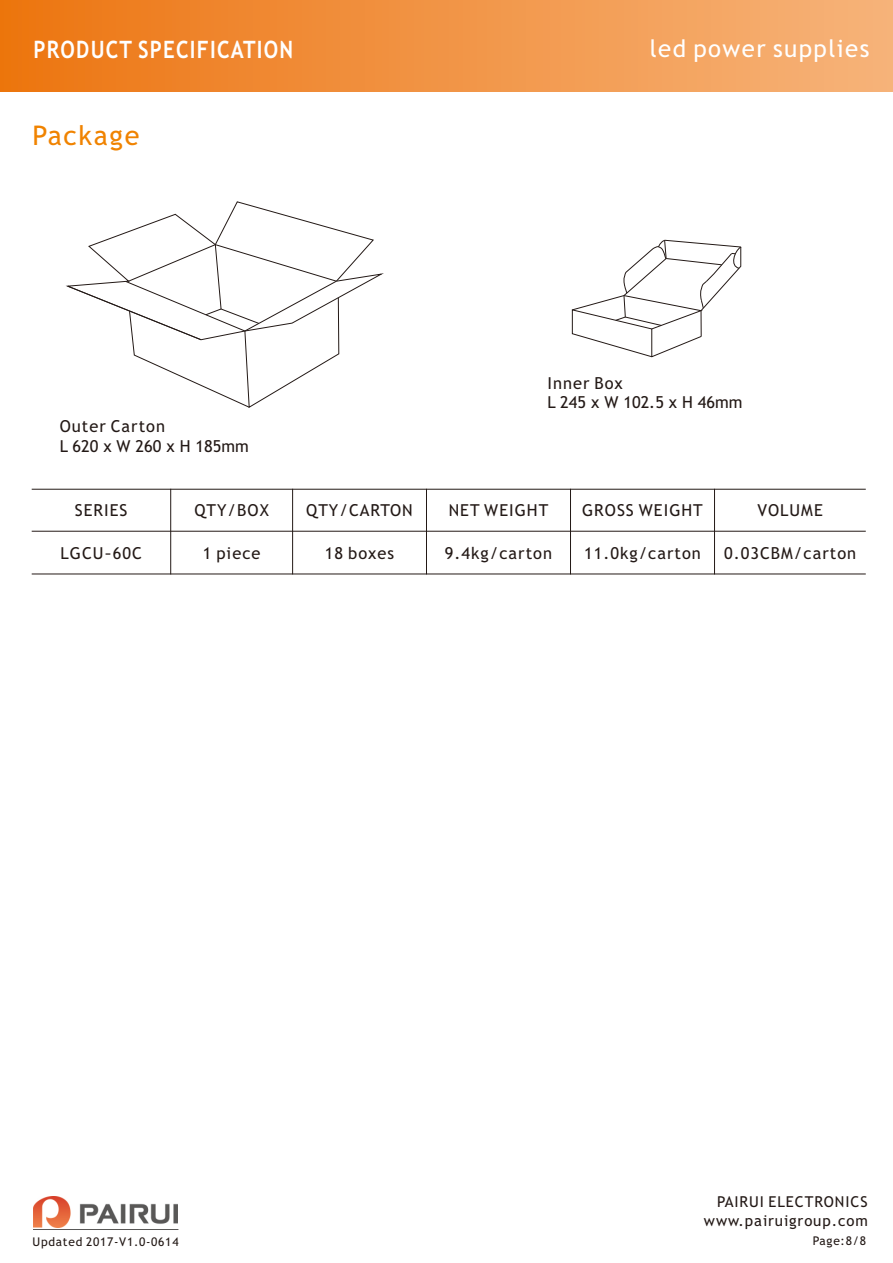
<style>
.page{position:relative;width:893px;height:1263px;background:#fff}
.page>*{position:absolute;margin:0;border:0;box-sizing:border-box;transform-origin:0 0}
.t1{font:27px "Trebuchet MS";letter-spacing:.06em;color:#f08300}
.t2{font:700 24px "Trebuchet MS";letter-spacing:.06em;color:#fff;scale:.86 1}
.t3{font:24px "Trebuchet MS";letter-spacing:.06em;color:#fff}
.t4{font:16.5px "Trebuchet MS";letter-spacing:.06em;color:#231916}
.t5{font:16.5px "Trebuchet MS";color:#231916}
.t6{font:15px "Trebuchet MS";letter-spacing:.06em;color:#231916}
.t7{font:12px "Trebuchet MS";letter-spacing:.06em;color:#231916}
.s1{font-family:"Microsoft Ya Hei"}
</style>
<div class="page">
<div style="left:0;top:0;width:893px;height:91px;background:linear-gradient(to right,#ec7511,#f6b47b)"></div>
<img style="left:33px;top:1196px;width:144px;height:31px">
<hr style="left:33px;top:1229px;width:145px;height:1px;background:#595857">
<svg style="left:66px;top:201px;width:318px;height:207px"></svg>
<svg style="left:571px;top:239px;width:171px;height:118px"></svg>
<hr style="left:170px;top:489px;width:1px;height:85px;background:#231916">
<hr style="left:292px;top:489px;width:1px;height:85px;background:#231916">
<hr style="left:426px;top:489px;width:1px;height:85px;background:#231916">
<hr style="left:570px;top:489px;width:1px;height:85px;background:#231916">
<hr style="left:714px;top:489px;width:1px;height:85px;background:#231916">
<hr style="left:32px;top:573px;width:834px;height:1px;background:#231916">
<hr style="left:32px;top:531px;width:834px;height:1px;background:#231916">
<hr style="left:32px;top:489px;width:834px;height:1px;background:#231916">
<h2 class="t2" style="left:33px;top:40px;width:304px">PRODUCT SPECIFICATION</h2>
<h2 class="t3" style="left:650px;top:39px;width:221px">led power supplies</h2>
<h1 class="t1" style="left:32px;top:126px;width:109px">Package</h1>
<p class="t4" style="left:60px;top:420px;width:107px">Outer Carton</p>
<p class="t5" style="left:60px;top:440px;width:191px">L 620 x W 260 x H 185mm</p>
<p class="t4" style="left:547px;top:376px;width:77px">Inner Box</p>
<p class="t5" style="left:547px;top:396px;width:197px">L 245 x W 102.5 x H 46mm</p>
<p class="t4" style="left:75px;top:504px;width:54px">SERIES</p>
<p class="t4" style="left:194px;top:504px;width:76px">QTY/BOX</p>
<p class="t4" style="left:306px;top:504px;width:108px">QTY/CARTON</p>
<p class="t4" style="left:449px;top:504px;width:101px">NET WEIGHT</p>
<p class="t4" style="left:582px;top:504px;width:122px">GROSS WEIGHT</p>
<p class="t4" style="left:757px;top:504px;width:67px">VOLUME</p>
<p class="t4" style="left:61px;top:547px;width:83px">LGCU<span class="s1">-</span>60C</p>
<p class="t4" style="left:203px;top:546px;width:59px">1 piece</p>
<p class="t4" style="left:325px;top:546px;width:71px">18 boxes</p>
<p class="t4" style="left:445px;top:546px;width:109px">9.4kg/carton</p>
<p class="t4" style="left:584px;top:546px;width:118px">11.0kg/carton</p>
<p class="t4" style="left:724px;top:546px;width:134px">0.03CBM/carton</p>
<p class="t7" style="left:33px;top:1237px;width:147px">Updated 2017-V1.0-0614</p>
<p class="t6" style="left:717px;top:1196px;width:152px">PAIRUI ELECTRONICS</p>
<p class="t6" style="left:704px;top:1215px;width:165px">www.pairuigroup.com</p>
<p class="t7" style="left:813px;top:1236px;width:55px">Page:8/8</p>
</div>
